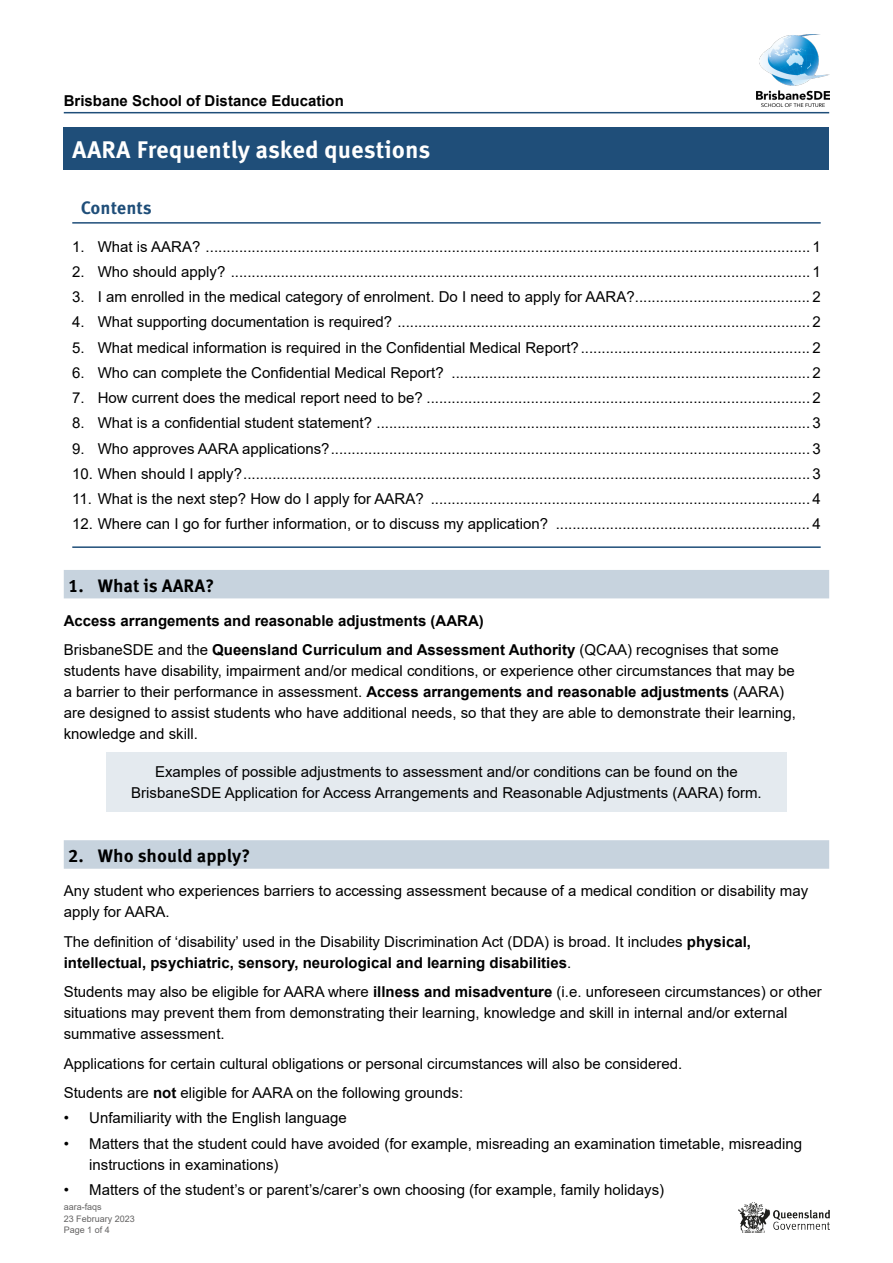
<style>
.page{position:relative;width:893px;height:1263px;background:#fff}
.page>*{position:absolute;margin:0;border:0;box-sizing:border-box;transform-origin:0 0}
.Heading_Meta_14_pt{font:700 24px "Meta Correspondence Pro";color:#fff}
.t1{font:700 18px "Meta Correspondence Pro";color:#000}
.Contents_title{font:700 18px "Meta Correspondence Pro";color:#1f4e79}
.Body_text_Arial_10_p{font:15px/21px "Arial";color:#000}
.Body_text_Arial_10_p-2{font:700 15px "Arial";color:#000}
.Body_text_before_bul{font:15px "Arial";color:#000}
.t2{font:9px "Arial";color:#646363}
.s1{font-weight:700}
</style>
<div class="page">
<img style="left:757px;top:34px;width:72px;height:72px">
<hr style="left:64px;top:112px;width:765px;height:1px;background:#1f4e79">
<img style="left:738px;top:1203px;width:91px;height:29px">
<div style="left:64px;top:570px;width:765px;height:28px;background:#c7d3de"></div>
<div style="left:64px;top:840px;width:765px;height:29px;background:#c7d3de"></div>
<div style="left:106px;top:752px;width:681px;height:60px;background:#e4eaef"></div>
<hr style="left:72px;top:222px;width:749px;height:2px;background:#1f4e79">
<hr style="left:72px;top:546px;width:749px;height:2px;background:#1f4e79">
<div style="left:64px;top:128px;width:765px;height:42px;background:#1f4e79"></div>
<p class="Body_text_Arial_10_p-2" style="left:64px;top:90px;width:282px">Brisbane School of Distance Education</p>
<p class="Heading_Meta_14_pt" style="left:72px;top:131px;width:360px">AARA Frequently asked questions</p>
<p class="Contents_title" style="left:81px;top:193px;width:73px">Contents</p>
<p class="Body_text_Arial_10_p" style="left:72px;top:236px;width:750px">1. What is AARA? .................................................................................................................................................1</p>
<p class="Body_text_Arial_10_p" style="left:72px;top:261px;width:750px">2. Who should apply? ...........................................................................................................................................1</p>
<p class="Body_text_Arial_10_p" style="left:72px;top:286px;width:750px">3. I am enrolled in the medical category of enrolment. Do I need to apply for AARA?.......................................... 2</p>
<p class="Body_text_Arial_10_p" style="left:72px;top:311px;width:750px">4. What supporting documentation is required? ................................................................................................... 2</p>
<p class="Body_text_Arial_10_p" style="left:72px;top:337px;width:750px">5. What medical information is required in the Confidential Medical Report?....................................................... 2</p>
<p class="Body_text_Arial_10_p" style="left:72px;top:362px;width:750px">6. Who can complete the Confidential Medical Report? ...................................................................................... 2</p>
<p class="Body_text_Arial_10_p" style="left:72px;top:387px;width:750px">7. How current does the medical report need to be? ............................................................................................ 2</p>
<p class="Body_text_Arial_10_p" style="left:72px;top:412px;width:750px">8. What is a confidential student statement? ........................................................................................................ 3</p>
<p class="Body_text_Arial_10_p" style="left:72px;top:438px;width:750px">9. Who approves AARA applications?...................................................................................................................3</p>
<p class="Body_text_Arial_10_p" style="left:72px;top:463px;width:750px">10. When should I apply?........................................................................................................................................3</p>
<p class="Body_text_Arial_10_p" style="left:72px;top:488px;width:750px">11. What is the next step? How do I apply for AARA? ........................................................................................... 4</p>
<p class="Body_text_Arial_10_p" style="left:72px;top:513px;width:750px">12. Where can I go for further information, or to discuss my application? ............................................................. 4</p>
<p class="t1" style="left:68px;top:572px;width:148px">1. What is AARA?</p>
<p class="Body_text_Arial_10_p-2" style="left:64px;top:610px;width:422px">Access arrangements and reasonable adjustments (AARA)</p>
<p class="Body_text_Arial_10_p" style="left:64px;top:639px;width:734px">BrisbaneSDE and the <span class="s1">Queensland Curriculum and Assessment Authority</span> (QCAA) recognises that some students have disability, impairment and/or medical conditions, or experience other circumstances that may be a barrier to their performance in assessment. <span class="s1">Access arrangements and reasonable adjustments</span> (AARA) are designed to assist students who have additional needs, so that they are able to demonstrate their learning, knowledge and skill.</p>
<p class="Body_text_Arial_10_p" style="left:131px;top:761px;width:632px;text-align:center">Examples of possible adjustments to assessment and/or conditions can be found on the<br>BrisbaneSDE Application for Access Arrangements and Reasonable Adjustments (AARA) form.</p>
<p class="t1" style="left:68px;top:842px;width:184px">2. Who should apply?</p>
<p class="Body_text_Arial_10_p" style="left:64px;top:880px;width:746px">Any student who experiences barriers to accessing assessment because of a medical condition or disability may apply for AARA.</p>
<p class="Body_text_Arial_10_p" style="left:64px;top:931px;width:689px">The definition of ‘disability’ used in the Disability Discrimination Act (DDA) is broad. It includes <span class="s1">physical, intellectual, psychiatric, sensory, neurological and learning disabilities</span>.</p>
<p class="Body_text_Arial_10_p" style="left:64px;top:981px;width:759px">Students may also be eligible for AARA where <span class="s1">illness and misadventure</span> (i.e. unforeseen circumstances) or other situations may prevent them from demonstrating their learning, knowledge and skill in internal and/or external summative assessment.</p>
<p class="Body_text_Arial_10_p" style="left:64px;top:1053px;width:620px">Applications for certain cultural obligations or personal circumstances will also be considered.</p>
<p class="Body_text_before_bul" style="left:64px;top:1082px;width:401px">Students are <span class="s1">not</span> eligible for AARA on the following grounds:</p>
<p class="Body_text_Arial_10_p" style="left:64px;top:1107px;width:285px">• Unfamiliarity with the English language</p>
<p class="Body_text_Arial_10_p" style="left:89px;top:1133px;width:714px;text-indent:-26px">• Matters that the student could have avoided (for example, misreading an examination timetable, misreading instructions in examinations)</p>
<p class="Body_text_Arial_10_p" style="left:64px;top:1179px;width:602px">• Matters of the student’s or parent’s/carer’s own choosing (for example, family holidays)</p>
<p class="t2" style="left:64px;top:1201px;width:40px">aara-faqs</p>
<p class="t2" style="left:64px;top:1224px;width:48px">Page 1 of 4</p>
<p class="t2" style="left:64px;top:1212px;width:73px">23 February 2023</p>
</div>
